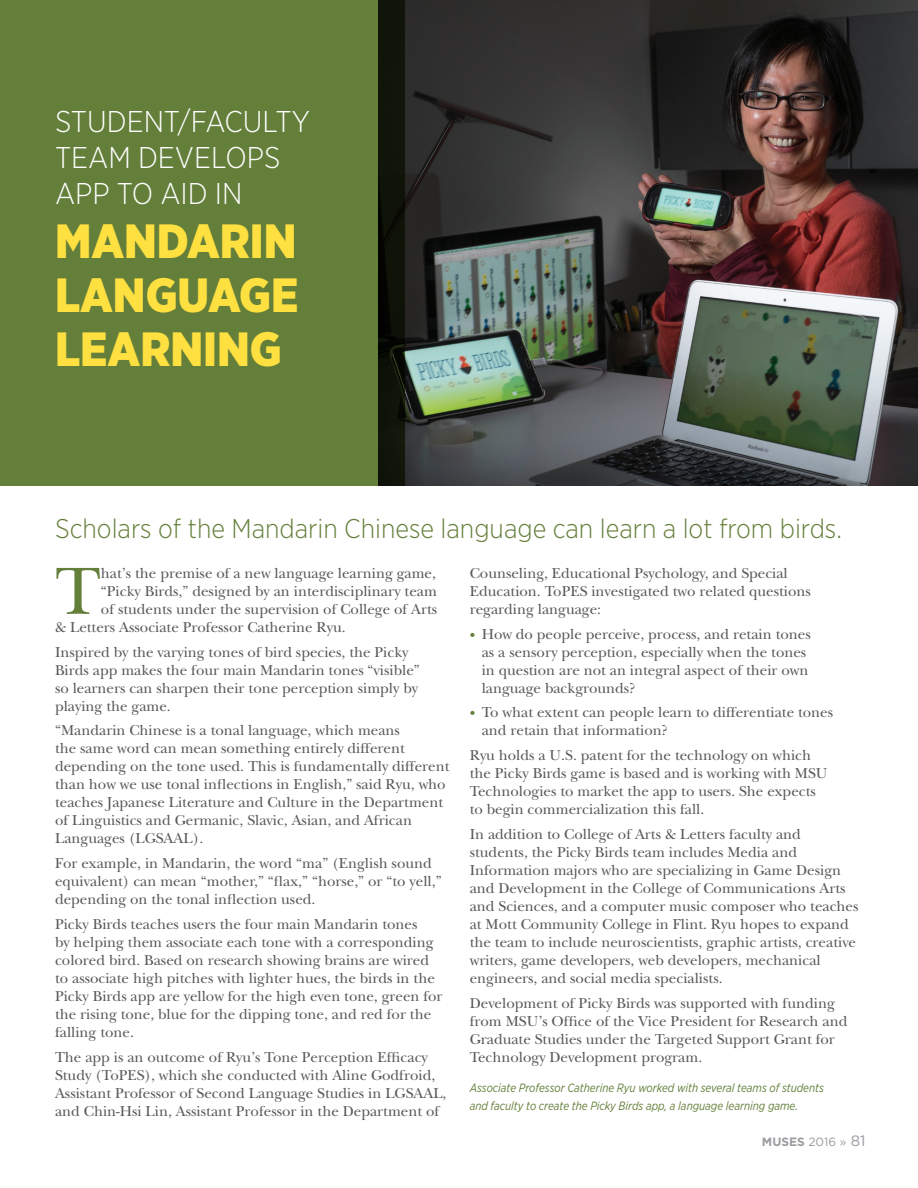
<style>
.page{position:relative;width:918px;height:1188px;background:#fff}
.page>*{position:absolute;margin:0;border:0;box-sizing:border-box;transform-origin:0 0}
.t1{font:69.6px "New Baskerville Std";color:#647f3a}
.t2{font:900 48px/54px "Gotham Narrow";color:#ffe041;text-align:justify}
.t3{font:300 30px/36px "Gotham Narrow";color:#fff}
.t4{font:300 27px "Gotham Narrow";color:#647f3a}
.t5{font:15px/18px "New Baskerville Std";color:#57585a}
.t6{font:italic 12px/18px "Gotham Narrow";color:#647f3a;scale:.95 1}
.t7{font:700 12px "Gotham";color:#9b9ba0}
.s1{font-size:12px;color:#647f3a}
.s2{font-weight:400}
.s3{font-weight:400;font-size:15px}
</style>
<div class="page">
<img style="left:405px;top:0;width:513px;height:486px">
<div style="left:0;top:0;width:405px;height:486px;background:#647f3a"></div>
<p class="t3" style="left:55px;top:103px;width:256px">STUDENT/FACULTY<br>TEAM DEVELOPS<br>APP TO AID IN</p>
<p class="t2" style="left:55px;top:214px;width:245px">MANDARIN LANGUAGE LEARNING</p>
<p class="t4" style="left:55px;top:512px;width:788px">Scholars of the Mandarin Chinese language can learn a lot from birds.</p>
<p class="t1" style="left:55px;top:551px;width:47px">T</p>
<p class="t5" style="left:101px;top:564px;width:337px">hat’s the premise of a new language learning game,</p>
<p class="t5" style="left:101px;top:582px;width:337px">“Picky Birds,” designed by an interdisciplinary team</p>
<p class="t5" style="left:101px;top:600px;width:338px">of students under the supervision of College of Arts</p>
<p class="t5" style="left:55px;top:618px;width:292px">&amp; Letters Associate Professor Catherine Ryu.</p>
<p class="t5" style="left:55px;top:643px;width:366px">Inspired by the varying tones of bird species, the Picky Birds app makes the four main Mandarin tones “visible” so learners can sharpen their tone perception simply by playing the game.</p>
<p class="t5" style="left:55px;top:722px;width:396px">“Mandarin Chinese is a tonal language, which means<br>the same word can mean something entirely different depending on the tone used. This is fundamentally different than how we use tonal inflections in English,” said Ryu, who teaches Japanese Literature and Culture in the Department of Linguistics and Germanic, Slavic, Asian, and African Languages (LGSAAL).</p>
<p class="t5" style="left:55px;top:854px;width:388px">For example, in Mandarin, the word “ma” (English sound equivalent) can mean “mother,” “flax,” “horse,” or “to yell,” depending on the tonal inflection used.</p>
<p class="t5" style="left:55px;top:915px;width:389px">Picky Birds teaches users the four main Mandarin tones<br>by helping them associate each tone with a corresponding colored bird. Based on research showing brains are wired to associate high pitches with lighter hues, the birds in the Picky Birds app are yellow for the high even tone, green for the rising tone, blue for the dipping tone, and red for the falling tone.</p>
<p class="t5" style="left:55px;top:1048px;width:393px">The app is an outcome of Ryu’s Tone Perception Efficacy Study (ToPES), which she conducted with Aline Godfroid, Assistant Professor of Second Language Studies in LGSAAL, and Chin-Hsi Lin, Assistant Professor in the Department of</p>
<p class="t5" style="left:470px;top:564px;width:343px">Counseling, Educational Psychology, and Special<br>Education. ToPES investigated two related questions regarding language:</p>
<p class="t5" style="left:482px;top:625px;width:331px;text-indent:-12px"><span class="s1">•</span> How do people perceive, process, and retain tones as a sensory perception, especially when the tones in question are not an integral aspect of their own language backgrounds?</p>
<p class="t5" style="left:482px;top:704px;width:353px;text-indent:-12px"><span class="s1">•</span> To what extent can people learn to differentiate tones and retain that information?</p>
<p class="t5" style="left:470px;top:746px;width:359px">Ryu holds a U.S. patent for the technology on which the Picky Birds game is based and is working with MSU Technologies to market the app to users. She expects to begin commercialization this fall.</p>
<p class="t5" style="left:470px;top:825px;width:390px">In addition to College of Arts &amp; Letters faculty and students, the Picky Birds team includes Media and Information majors who are specializing in Game Design and Development in the College of Communications Arts and Sciences, and a computer music composer who teaches at Mott Community College in Flint. Ryu hopes to expand the team to include neuroscientists, graphic artists, creative writers, game developers, web developers, mechanical engineers, and social media specialists.</p>
<p class="t5" style="left:470px;top:994px;width:379px">Development of Picky Birds was supported with funding from MSU’s Office of the Vice President for Research and Graduate Studies under the Targeted Support Grant for Technology Development program.</p>
<p class="t6" style="left:470px;top:1078px;width:374px">Associate Professor Catherine Ryu worked with several teams of students and faculty to create the Picky Birds app, a language learning game.</p>
<p class="t7" style="left:762px;top:1134px;width:105px">MUSES <span class="s2">2016 »</span> <span class="s3">81</span></p>
</div>
